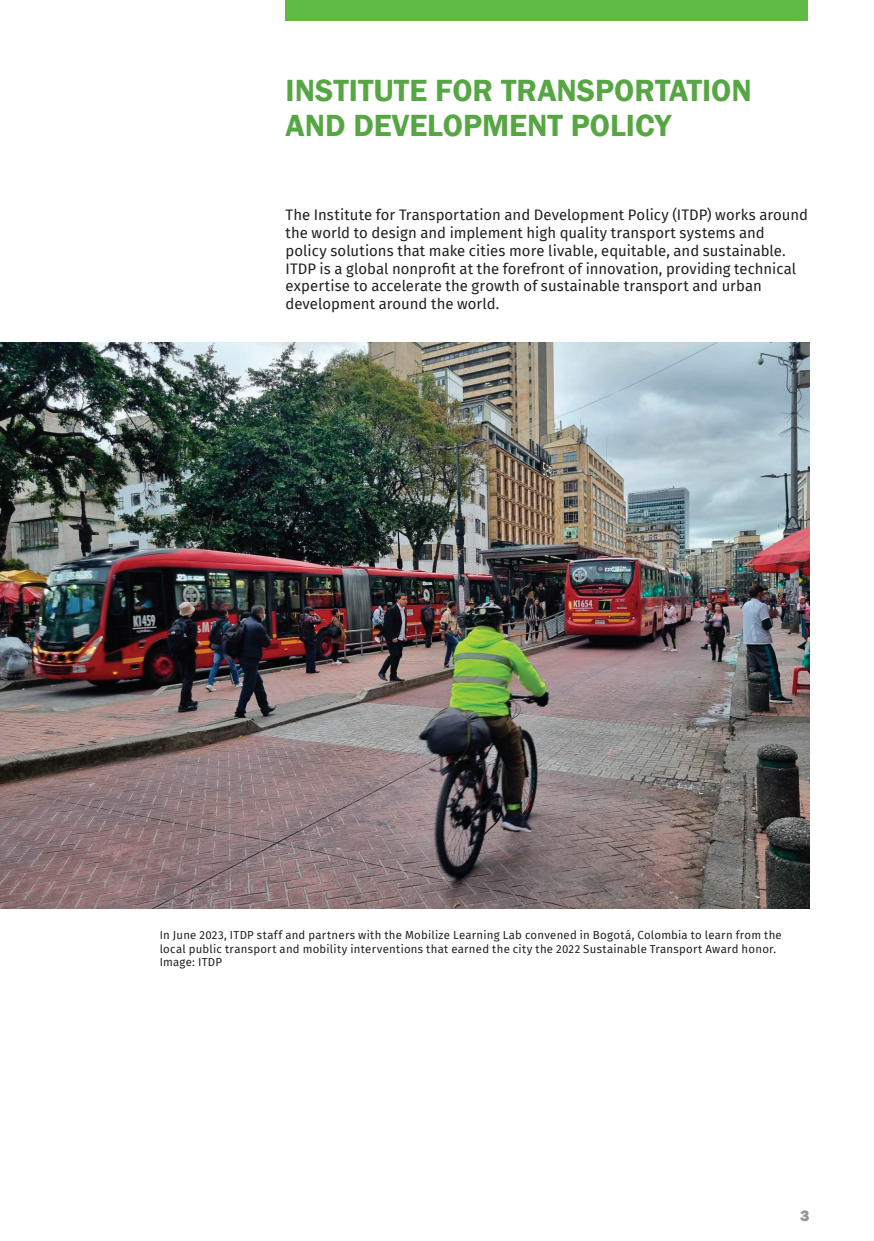
<style>
.page{position:relative;width:874px;height:1241px;background:#fff}
.page>*{position:absolute;margin:0;border:0;box-sizing:border-box;transform-origin:0 0}
.t1{font:600 31.5px/35px "Franklin Gothic";color:#57a644}
.t2{font:800 15.75px "Franklin Gothic";color:#939598}
.t3{font:14.88px/17.8px "Fira Sans";color:#231f20}
.t4{font:11.38px/13.7px "Fira Sans";letter-spacing:.02em;color:#231f20}
</style>
<div class="page">
<div style="left:285px;top:0;width:522px;height:21px;background:#60bb46"></div>
<img style="left:0;top:342px;width:809px;height:566px">
<h1 class="t1" style="left:285px;top:74px;width:467px">INSTITUTE FOR TRANSPORTATION<br>AND DEVELOPMENT POLICY</h1>
<p class="t3" style="left:285px;top:205px;width:524px">The Institute for Transportation and Development Policy (ITDP) works around the world to design and implement high quality transport systems and policy solutions that make cities more livable, equitable, and sustainable.<br>ITDP is a global nonprofit at the forefront of innovation, providing technical expertise to accelerate the growth of sustainable transport and urban development around the world.</p>
<p class="t4" style="left:160px;top:927px;width:623px">In June 2023, ITDP staff and partners with the Mobilize Learning Lab convened in Bogotá, Colombia to learn from the local public transport and mobility interventions that earned the city the 2022 Sustainable Transport Award honor.<br>Image: ITDP</p>
<p class="t2" style="left:799px;top:1205px;width:11px">3</p>
</div>
